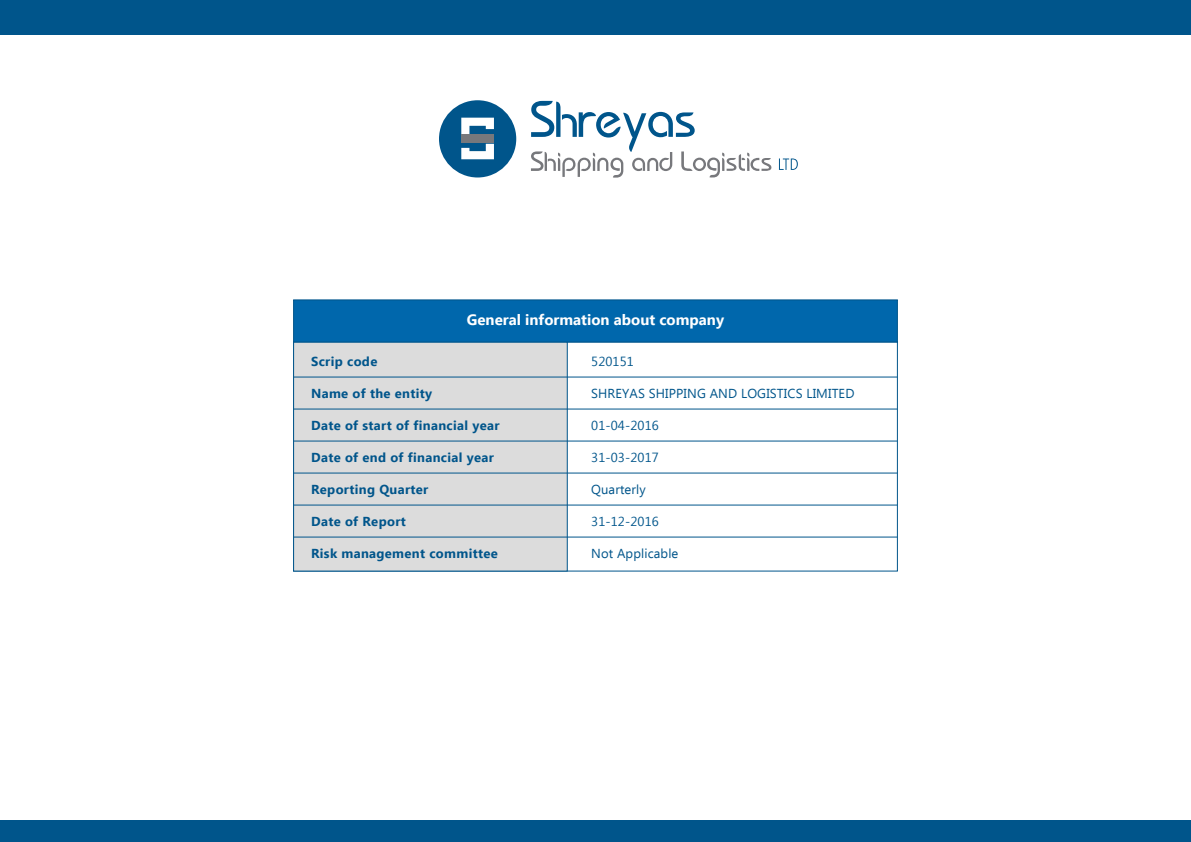
<style>
.page{position:relative;width:1191px;height:842px;background:#fff}
.page>*{position:absolute;margin:0;border:0;box-sizing:border-box;transform-origin:0 0}
.t1{font:700 15px "Ebrima";color:#fff}
.t2{font:700 13px "Ebrima";letter-spacing:.025em;color:#00558b}
.t3{font:13px "Ebrima";letter-spacing:.01em;color:#00558b}
</style>
<div class="page">
<div style="left:293px;top:342px;width:274px;height:229px;background:#dcdcdc;border:1px solid #00558b"></div>
<div style="left:293px;top:300px;width:604px;height:42px;background:#0067ac;border:1px solid #00558b"></div>
<hr style="left:293px;top:377px;width:604px;height:1px;background:#00558b">
<hr style="left:293px;top:409px;width:604px;height:1px;background:#00558b">
<hr style="left:293px;top:441px;width:604px;height:1px;background:#00558b">
<hr style="left:293px;top:473px;width:604px;height:1px;background:#00558b">
<hr style="left:293px;top:505px;width:604px;height:1px;background:#00558b">
<hr style="left:293px;top:537px;width:604px;height:1px;background:#00558b">
<svg style="left:779px;top:158px;width:19px;height:12px"></svg>
<svg style="left:531px;top:101px;width:240px;height:77px"></svg>
<svg style="left:439px;top:100px;width:77px;height:77px"></svg>
<div style="left:461px;top:134px;width:33px;height:8px;background:#77787c"></div>
<div style="left:0;top:820px;width:1191px;height:22px;background:#00558b"></div>
<div style="left:0;top:0;width:1191px;height:35px;background:#00558b"></div>
<p class="t1" style="left:467px;top:308px;width:259px">General information about company</p>
<p class="t2" style="left:311px;top:352px;width:68px">Scrip code</p>
<p class="t2" style="left:311px;top:384px;width:123px">Name of the entity</p>
<p class="t2" style="left:311px;top:416px;width:190px">Date of start of financial year</p>
<p class="t2" style="left:311px;top:448px;width:184px">Date of end of financial year</p>
<p class="t2" style="left:311px;top:480px;width:119px">Reporting Quarter</p>
<p class="t2" style="left:311px;top:512px;width:96px">Date of Report</p>
<p class="t2" style="left:311px;top:544px;width:188px">Risk management committee</p>
<p class="t3" style="left:591px;top:352px;width:44px">520151</p>
<p class="t3" style="left:591px;top:384px;width:265px">SHREYAS SHIPPING AND LOGISTICS LIMITED</p>
<p class="t3" style="left:591px;top:416px;width:69px">01-04-2016</p>
<p class="t3" style="left:591px;top:448px;width:69px">31-03-2017</p>
<p class="t3" style="left:591px;top:480px;width:56px">Quarterly</p>
<p class="t3" style="left:591px;top:512px;width:69px">31-12-2016</p>
<p class="t3" style="left:591px;top:544px;width:89px">Not Applicable</p>
</div>
